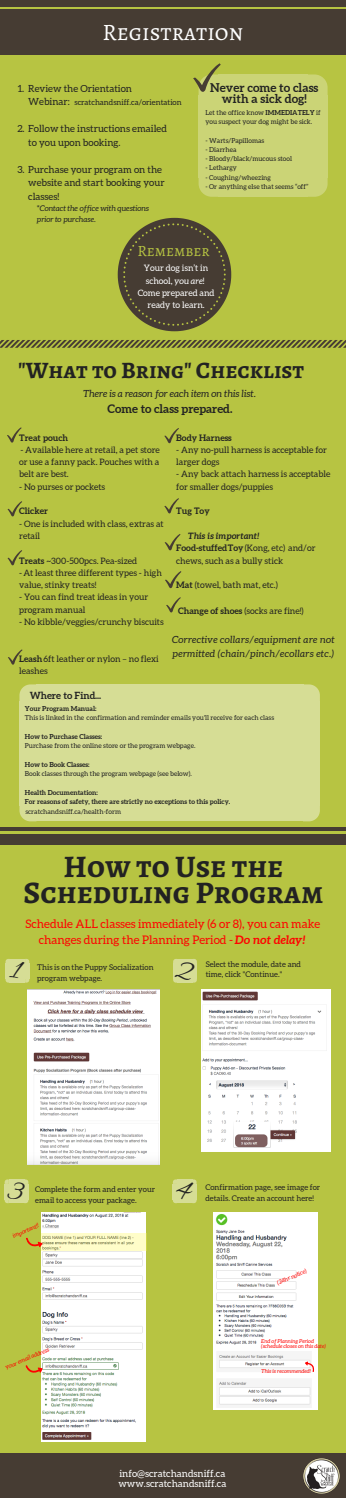
<style>
.page{position:relative;width:346px;height:1498px;background:#b7c442}
.page>*{position:absolute;margin:0;border:0;box-sizing:border-box;transform-origin:0 0}
.t1{font:700 31.4px/25.2px "Alegreya SC";color:#222;text-align:center}
.t2{font:700 23.56px "Alegreya SC";color:#222}
.t3{font:23.56px "Alegreya SC";color:#fff}
.t4{font:15.68px "Alegreya SC";color:#b7c442}
.t5{font:700 12.08px/11.7px "Aleo";color:#222;text-align:center}
.t6{font:11.76px/16.2px "Aleo";color:#ff0200;text-align:center}
.t7{font:700 11.76px "Aleo";color:#222}
.t8{font:9.8px/13.5px "Aleo";color:#222}
.t9{font:italic 9.8px/13.5px "Aleo";letter-spacing:.03em;color:#222}
.t10{font:9.8px/10.2px "Aleo";color:#fff}
.t11{font:italic 9.8px "Aleo";color:#222}
.t12{font:700 9.8px "Aleo";color:#222}
.t13{font:8.84px/12.3px "Aleo";color:#222}
.t14{font:8.84px/12.3px "Aleo";color:#fff;text-align:center}
.t15{font:700 8.84px "Aleo";color:#222}
.t16{font:7.84px/10.8px "Aleo";color:#222}
.t17{font:italic 7.84px/10.8px "Aleo";color:#222}
.t18{font:6.8px/9.3px "Aleo";color:#222}
.t19{font:700 6.8px/9.3px "Aleo";color:#222}
.t20{font:italic 5.88px "Aleo";color:#ff0200}
.t21{font:italic 5.4px/5.7px "Aleo";color:#ff0200}
.s1{font-weight:700}
.s2{font-style:italic}
.s3{font-weight:700;font-style:italic}
</style>
<div class="page">
<div style="left:0;top:1453px;width:346px;height:45px;background:#463c33"></div>
<img style="left:303px;top:1458px;width:36px;height:35px">
<svg style="left:303px;top:684px;width:17px;height:18px"></svg>
<div style="left:303px;top:702px;width:17px;height:104px;background:#d6dd95"></div>
<div style="left:36px;top:702px;width:267px;height:104px;background:#d6dd95"></div>
<div style="left:36px;top:684px;width:267px;height:18px;background:#d6dd95"></div>
<svg style="left:19px;top:684px;width:17px;height:18px"></svg>
<div style="left:19px;top:702px;width:17px;height:104px;background:#d6dd95"></div>
<div style="left:36px;top:805px;width:267px;height:16px;background:#d6dd95"></div>
<svg style="left:19px;top:806px;width:17px;height:15px"></svg>
<svg style="left:303px;top:806px;width:17px;height:15px"></svg>
<div style="left:0;top:9px;width:346px;height:46px;background:#463c33"></div>
<svg style="left:308px;top:74px;width:19px;height:21px"></svg>
<div style="left:307px;top:95px;width:20px;height:83px;background:#cbd476"></div>
<div style="left:218px;top:95px;width:90px;height:83px;background:#cbd476"></div>
<div style="left:218px;top:74px;width:90px;height:22px;background:#cbd476"></div>
<div style="left:198px;top:95px;width:21px;height:83px;background:#cbd476"></div>
<div style="left:218px;top:178px;width:90px;height:19px;background:#cbd476"></div>
<svg style="left:198px;top:178px;width:20px;height:19px"></svg>
<svg style="left:308px;top:178px;width:19px;height:19px"></svg>
<svg style="left:193px;top:63px;width:27px;height:32px"></svg>
<div style="left:0;top:0;width:346px;height:7px;background:#463c33"></div>
<svg style="left:118px;top:218px;width:113px;height:113px"></svg>
<svg style="left:7px;top:427px;width:15px;height:15px"></svg>
<svg style="left:8px;top:501px;width:14px;height:15px"></svg>
<svg style="left:8px;top:550px;width:14px;height:15px"></svg>
<svg style="left:8px;top:649px;width:14px;height:15px"></svg>
<svg style="left:0;top:340px;width:346px;height:7px"></svg>
<img style="left:28px;top:989px;width:131px;height:175px">
<img style="left:201px;top:989px;width:129px;height:162px">
<img style="left:41px;top:1212px;width:105px;height:229px">
<svg style="left:43px;top:1233px;width:103px;height:17px;fill:#fffdc9"></svg>
<svg style="left:26px;top:1233px;width:17px;height:17px"></svg>
<svg style="left:25px;top:1359px;width:19px;height:18px"></svg>
<img style="left:213px;top:1212px;width:104px;height:197px">
<svg style="left:303px;top:1361px;width:12px;height:11px"></svg>
<div style="left:0;top:834px;width:346px;height:10px;background:#463c33"></div>
<hr style="left:0;top:827px;width:346px;height:4px;background:#463c33">
<svg style="left:164px;top:498px;width:15px;height:15px"></svg>
<svg style="left:164px;top:534px;width:16px;height:16px"></svg>
<svg style="left:165px;top:571px;width:16px;height:17px"></svg>
<svg style="left:164px;top:428px;width:15px;height:15px"></svg>
<svg style="left:166px;top:597px;width:15px;height:15px"></svg>
<svg style="left:6px;top:959px;width:23px;height:23px"></svg>
<svg style="left:173px;top:959px;width:24px;height:23px"></svg>
<svg style="left:5px;top:1179px;width:23px;height:24px"></svg>
<svg style="left:173px;top:1179px;width:23px;height:24px"></svg>
<h2 class="t3" style="left:102px;top:16px;width:142px">Registration</h2>
<p class="t8" style="left:28px;top:82px;width:105px;text-indent:-11px">1. Review the Orientation<br>Webinar:</p>
<p class="t8" style="left:28px;top:122px;width:140px;text-indent:-11px">2. Follow the instructions emailed to you upon booking.</p>
<p class="t8" style="left:28px;top:163px;width:138px;text-indent:-11px">3. Purchase your program on the website and start booking your classes!</p>
<p class="t17" style="left:37px;top:203px;width:114px">*Contact the office with questions prior to purchase.</p>
<p class="t16" style="left:74px;top:97px;width:109px">scratchandsniff.ca/orientation</p>
<h3 class="t5" style="left:210px;top:81px;width:109px">Never come to class with a sick dog!</h3>
<p class="t18" style="left:205px;top:108px;width:117px">Let the office know <span class="s1">IMMEDIATELY</span> if you suspect your dog might be sick.</p>
<p class="t18" style="left:205px;top:135px;width:60px">- Warts/Papillomas</p>
<p class="t18" style="left:205px;top:145px;width:33px">- Diarrhea</p>
<p class="t18" style="left:205px;top:154px;width:88px">- Bloody/black/mucous stool</p>
<p class="t18" style="left:205px;top:163px;width:33px">- Lethargy</p>
<p class="t18" style="left:205px;top:173px;width:67px">- Coughing/wheezing</p>
<p class="t18" style="left:205px;top:182px;width:104px">- Or anything else that seems “off”</p>
<h3 class="t4" style="left:137px;top:240px;width:74px">Remember</h3>
<p class="t14" style="left:138px;top:262px;width:78px">Your dog isn’t in school, <span class="s2">you are</span>!<br>Come prepared and ready to learn.</p>
<h2 class="t2" style="left:18px;top:353px;width:287px">"What to Bring" Checklist</h2>
<p class="t11" style="left:83px;top:388px;width:174px">There is a reason for each item on this list.</p>
<h3 class="t7" style="left:107px;top:402px;width:126px">Come to class prepared.</h3>
<p class="t15" style="left:19px;top:432px;width:50px">Treat pouch</p>
<p class="t13" style="left:19px;top:443px;width:142px;text-align:justify">- Available here at retail, a pet store or use a fanny pack. Pouches with a belt are best.</p>
<p class="t13" style="left:19px;top:480px;width:87px">- No purses or pockets</p>
<p class="t15" style="left:19px;top:506px;width:30px">Clicker</p>
<p class="t13" style="left:19px;top:517px;width:146px">- One is included with class, extras at retail</p>
<p class="t13" style="left:19px;top:554px;width:144px"><span class="s1">Treats</span> ~300-500pcs. Pea-sized<br>-At least three different types - high value, stinky treats!</p>
<p class="t13" style="left:19px;top:591px;width:130px">- You can find treat ideas in your program manual</p>
<p class="t13" style="left:19px;top:616px;width:146px">- No kibble/veggies/crunchy biscuits</p>
<p class="t13" style="left:19px;top:652px;width:141px"><span class="s1">Leash</span>6ft leather or nylon – no flexi leashes</p>
<p class="t12" style="left:30px;top:689px;width:73px">Where to Find...</p>
<p class="t15" style="left:176px;top:432px;width:57px">Body Harness</p>
<p class="t13" style="left:176px;top:443px;width:152px">- Any no-pull harness is acceptable for larger dogs</p>
<p class="t13" style="left:176px;top:468px;width:155px">- Any back attach harness is acceptable for smaller dogs/puppies</p>
<p class="t15" style="left:176px;top:506px;width:35px">Tug Toy</p>
<p class="t13" style="left:176px;top:529px;width:141px;text-indent:12px"><span class="s3">This is important!<br></span><span class="s1">Food-stuffedToy</span>(Kong, etc) and/or chews, such as a bully stick</p>
<p class="t13" style="left:176px;top:579px;width:103px"><span class="s1">Mat</span> (towel, bath mat, etc.)</p>
<p class="t13" style="left:178px;top:604px;width:127px"><span class="s1">Change of shoes</span> (socks are fine!)</p>
<p class="t9" style="left:172px;top:633px;width:164px">Corrective collars/equipment are not permitted (chain/pinch/ecollars etc.)</p>
<p class="t19" style="left:25px;top:704px;width:73px">Your Program Manual:</p>
<p class="t18" style="left:25px;top:713px;width:251px">This is linked in the confirmation and reminder emails you'll receive for each class</p>
<p class="t19" style="left:25px;top:732px;width:79px">How to Purchase Classes:</p>
<p class="t18" style="left:25px;top:741px;width:172px">Purchase from the online store or the program webpage.</p>
<p class="t19" style="left:25px;top:760px;width:66px">How to Book Classes:</p>
<p class="t18" style="left:25px;top:769px;width:168px">Book classes through the program webpage (see below).</p>
<p class="t19" style="left:25px;top:788px;width:207px">Health Documentation:<br>For reasons of safety, there are strictly no exceptions to this policy.</p>
<p class="t18" style="left:25px;top:806px;width:97px">scratchandsniff.ca/health-form</p>
<h1 class="t1" style="left:23px;top:854px;width:301px">How to Use the<br>Scheduling Program</h1>
<h3 class="t6" style="left:26px;top:915px;width:296px">Schedule ALL classes immediately (6 or 8), you can make changes during the Planning Period -<span class="s3">Do not delay!</span></h3>
<p class="t16" style="left:37px;top:961px;width:118px">This is onthe Puppy Socialization program webpage.</p>
<p class="t16" style="left:206px;top:958px;width:97px">Select the module, date and time, click "Continue."</p>
<p class="t16" style="left:35px;top:1184px;width:121px">Complete the form and enter your email to access your package.</p>
<p class="t16" style="left:205px;top:1182px;width:116px">Confirmation page, see image for details. Create an account here!</p>
<p class="t20" style="left:12px;top:1233px;width:28px;rotate:-23deg">important!</p>
<p class="t20" style="left:4px;top:1364px;width:49px;rotate:-23deg">your email address</p>
<p class="t20" style="left:276px;top:1279px;width:33px;rotate:-23deg">(24hr notice)</p>
<p class="t21" style="left:261px;top:1338px;width:66px">End of Planning Period (schedule closes on this date)</p>
<p class="t21" style="left:261px;top:1368px;width:51px">This is recommended!</p>
<p class="t10" style="left:118px;top:1468px;width:109px">info@scratchandsniff.ca www.scratchandsniff.ca</p>
</div>
